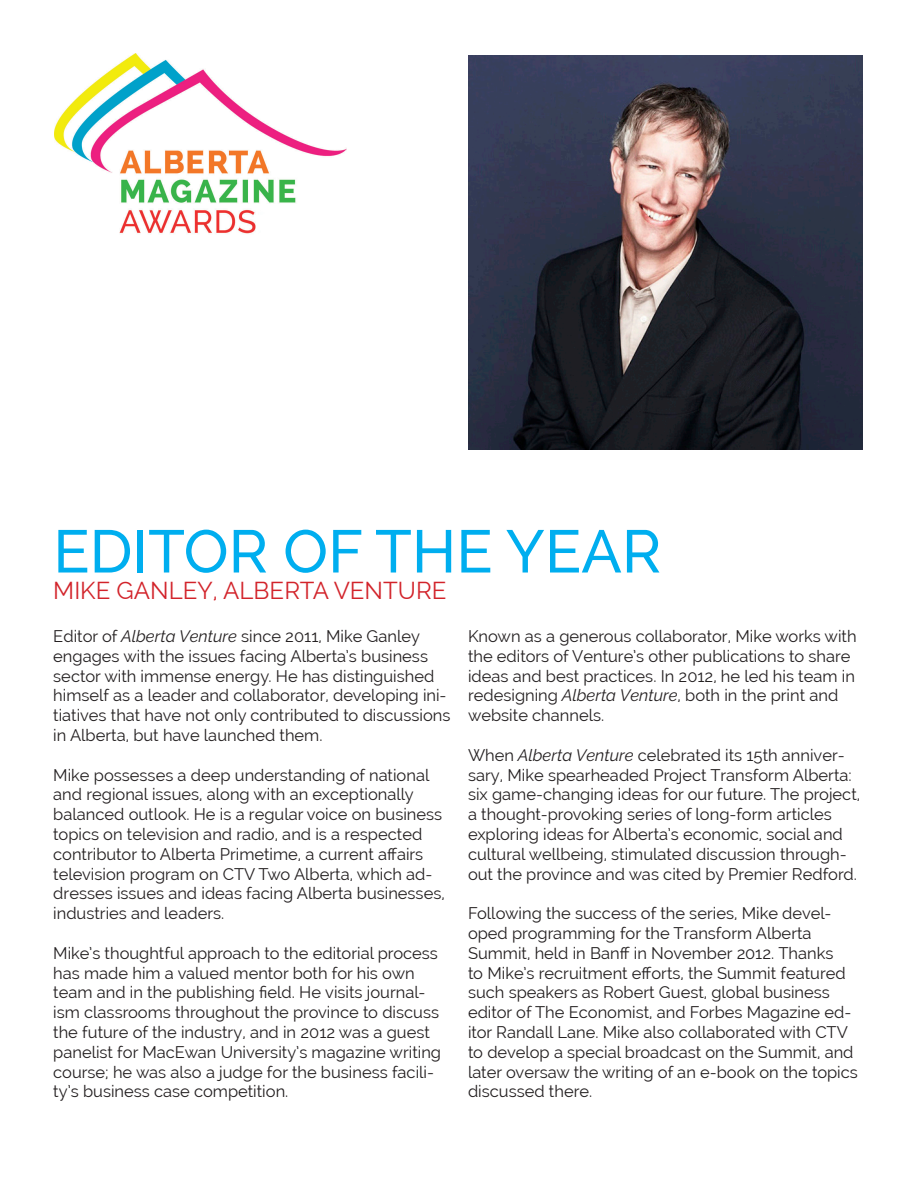
<style>
.page{position:relative;width:918px;height:1188px;background:#fff}
.page>*{position:absolute;margin:0;border:0;box-sizing:border-box;transform-origin:0 0}
.t1{font:500 60px "Raleway";color:#00aeef}
.t2{font:24px "Raleway";color:#d2232a}
.t3{font:16.5px/19.8px "Raleway";color:#231f20}
.s1{font-style:italic}
</style>
<div class="page">
<img style="left:469px;top:55px;width:393px;height:394px">
<img style="left:54px;top:54px;width:292px;height:180px">
<p class="t1" style="left:53px;top:517px;width:609px">EDITOR OF THE YEAR</p>
<p class="t2" style="left:53px;top:577px;width:395px">MIKE GANLEY, ALBERTA VENTURE</p>
<p class="t3" style="left:53px;top:626px;width:399px">Editor of <span class="s1">Alberta Venture</span> since 2011, Mike Ganley engages with the issues facing Alberta’s business sector with immense energy. He has distinguished himself as a leader and collaborator, developing ini&shy;tiatives that have not only contributed to discussions in Alberta, but have launched them.</p>
<p class="t3" style="left:53px;top:765px;width:393px">Mike possesses a deep understanding of national and regional issues, along with an exceptionally balanced outlook. He is a regular voice on business topics on television and radio, and is a respected contributor to Alberta Primetime, a current affairs television program on CTV Two Alberta, which ad&shy;dresses issues and ideas facing Alberta businesses, industries and leaders.</p>
<p class="t3" style="left:53px;top:943px;width:389px">Mike’s thoughtful approach to the editorial process has made him a valued mentor both for his own team and in the publishing field. He visits journal&shy;ism classrooms throughout the province to discuss the future of the industry, and in 2012 was a guest panelist for MacEwan University’s magazine writing course; he was also a judge for the business facili&shy;ty’s business case competition.</p>
<p class="t3" style="left:468px;top:626px;width:390px">Known as a generous collaborator, Mike works with the editors of Venture’s other publications to share ideas and best practices. In 2012, he led his team in redesigning <span class="s1">Alberta Venture</span>, both in the print and website channels.</p>
<p class="t3" style="left:468px;top:745px;width:394px">When <span class="s1">Alberta Venture</span> celebrated its 15th anniver&shy;sary, Mike spearheaded Project Transform Alberta: six game-changing ideas for our future. The project, a thought-provoking series of long-form articles exploring ideas for Alberta’s economic, social and cultural wellbeing, stimulated discussion through&shy;out the province and was cited by Premier Redford.</p>
<p class="t3" style="left:468px;top:903px;width:391px">Following the success of the series, Mike devel&shy;oped programming for the Transform Alberta Summit, held in Banff in November 2012. Thanks<br>to Mike’s recruitment efforts, the Summit featured such speakers as Robert Guest, global business editor of The Economist, and Forbes Magazine ed&shy;itor Randall Lane. Mike also collaborated with CTV to develop a special broadcast on the Summit, and later oversaw the writing of an e-book on the topics discussed there.</p>
</div>
